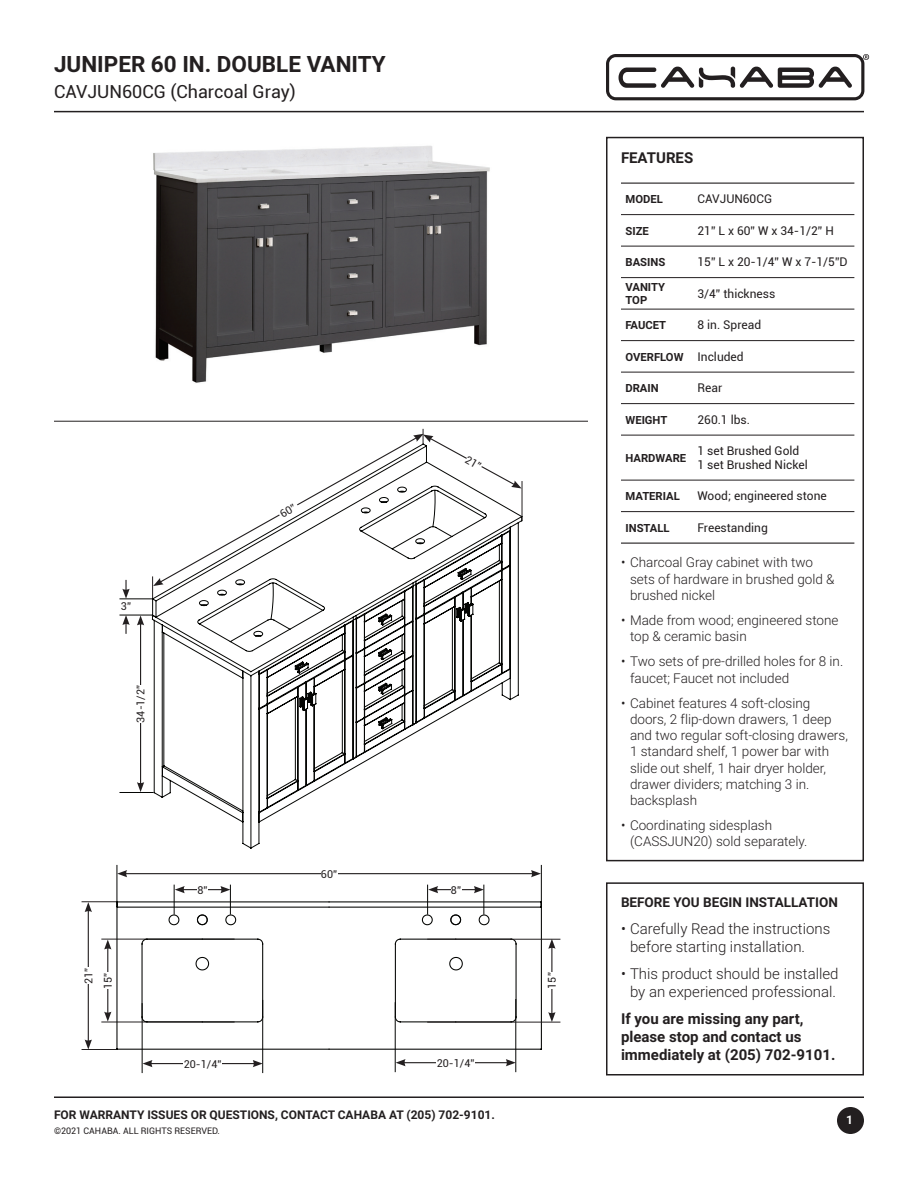
<style>
.page{position:relative;width:918px;height:1188px;background:#fff}
.page>*{position:absolute;margin:0;border:0;box-sizing:border-box;transform-origin:0 0}
.t1{font:700 22.5px "Roboto";color:#231f20}
.t2{font:18px "Roboto";color:#231f20}
.t3{font:300 15px/18px "Roboto";color:#231f20}
.t4{font:700 15px/18px "Roboto";color:#231f20}
.t5{font:300 13.5px/16.2px "Roboto";color:#231f20}
.t6{font:700 13.5px "Roboto";color:#231f20}
.t7{font:12px/14.4px "Roboto";color:#231f20}
.t8{font:700 12px "Roboto";color:#231f20}
.t9{font:700 12px "Roboto";color:#fff}
.t10{font:700 11.25px/13.5px "Roboto";color:#231f20}
.t11{font:10.8px "Roboto";color:#231f20}
.t12{font:9px "Roboto";color:#231f20}
.s1{font-weight:400;font-size:12px}
</style>
<div class="page">
<svg style="left:606px;top:54px;width:263px;height:46px"></svg>
<hr style="left:54px;top:111px;width:810px;height:1px;background:#231f20">
<hr style="left:54px;top:1096px;width:810px;height:2px;background:#231f20">
<div style="left:837px;top:1107px;width:27px;height:27px;background:#231f20;border-radius:50%"></div>
<div style="left:606px;top:882px;width:258px;height:194px;border:2px solid #231f20"></div>
<img style="left:153px;top:145px;width:337px;height:238px">
<hr style="left:621px;top:214px;width:72px;height:1px;background:#231f20">
<hr style="left:693px;top:214px;width:161px;height:1px;background:#231f20">
<hr style="left:621px;top:246px;width:72px;height:1px;background:#231f20">
<hr style="left:693px;top:246px;width:161px;height:1px;background:#231f20">
<hr style="left:621px;top:277px;width:72px;height:1px;background:#231f20">
<hr style="left:693px;top:277px;width:161px;height:1px;background:#231f20">
<hr style="left:621px;top:309px;width:72px;height:1px;background:#231f20">
<hr style="left:693px;top:309px;width:161px;height:1px;background:#231f20">
<hr style="left:621px;top:340px;width:72px;height:1px;background:#231f20">
<hr style="left:693px;top:340px;width:161px;height:1px;background:#231f20">
<hr style="left:621px;top:372px;width:72px;height:1px;background:#231f20">
<hr style="left:693px;top:372px;width:161px;height:1px;background:#231f20">
<hr style="left:621px;top:403px;width:72px;height:1px;background:#231f20">
<hr style="left:693px;top:403px;width:161px;height:1px;background:#231f20">
<hr style="left:621px;top:435px;width:72px;height:1px;background:#231f20">
<hr style="left:693px;top:435px;width:161px;height:1px;background:#231f20">
<hr style="left:621px;top:480px;width:72px;height:1px;background:#231f20">
<hr style="left:693px;top:480px;width:161px;height:1px;background:#231f20">
<hr style="left:621px;top:511px;width:72px;height:1px;background:#231f20">
<hr style="left:693px;top:511px;width:161px;height:1px;background:#231f20">
<hr style="left:621px;top:183px;width:72px;height:1px;background:#231f20">
<hr style="left:693px;top:183px;width:161px;height:1px;background:#231f20">
<hr style="left:621px;top:543px;width:72px;height:1px;background:#231f20">
<hr style="left:693px;top:543px;width:161px;height:1px;background:#231f20">
<div style="left:606px;top:137px;width:258px;height:724px;border:2px solid #231f20"></div>
<hr style="left:54px;top:421px;width:534px;height:1px;background:#231f20">
<hr style="left:140px;top:623px;width:1px;height:161px;background:#231f20">
<svg style="left:137px;top:616px;width:7px;height:9px"></svg>
<svg style="left:137px;top:782px;width:7px;height:10px"></svg>
<div style="left:137px;top:685px;width:8px;height:38px;background:#fff"></div>
<hr style="left:120px;top:792px;width:33px;height:1px;background:#040503">
<hr style="left:120px;top:598px;width:32px;height:1px;background:#040503">
<hr style="left:120px;top:615px;width:32px;height:1px;background:#040503">
<svg style="left:122px;top:580px;width:8px;height:19px"></svg>
<svg style="left:122px;top:615px;width:8px;height:19px"></svg>
<svg style="left:151px;top:481px;width:372px;height:368px"></svg>
<hr style="left:125px;top:873px;width:408px;height:1px;background:#231f20">
<svg style="left:531px;top:870px;width:10px;height:7px"></svg>
<svg style="left:118px;top:870px;width:9px;height:7px"></svg>
<div style="left:321px;top:870px;width:16px;height:8px;background:#fff"></div>
<hr style="left:150px;top:1063px;width:105px;height:1px;background:#231f20">
<svg style="left:253px;top:1060px;width:9px;height:7px"></svg>
<svg style="left:143px;top:1060px;width:10px;height:7px"></svg>
<div style="left:184px;top:1060px;width:38px;height:8px;background:#fff"></div>
<hr style="left:262px;top:1000px;width:1px;height:73px;background:#040503">
<hr style="left:142px;top:1004px;width:1px;height:69px;background:#040503">
<hr style="left:541px;top:865px;width:1px;height:40px;background:#040503">
<hr style="left:117px;top:865px;width:1px;height:40px;background:#040503">
<hr style="left:101px;top:939px;width:134px;height:1px;background:#231f20">
<hr style="left:101px;top:1022px;width:134px;height:1px;background:#231f20">
<hr style="left:82px;top:901px;width:35px;height:1px;background:#231f20">
<hr style="left:88px;top:910px;width:1px;height:132px;background:#231f20">
<svg style="left:85px;top:902px;width:7px;height:10px"></svg>
<svg style="left:85px;top:1039px;width:7px;height:10px"></svg>
<div style="left:84px;top:968px;width:8px;height:16px;background:#fff"></div>
<hr style="left:82px;top:1049px;width:35px;height:1px;background:#231f20">
<svg style="left:517px;top:901px;width:26px;height:149px"></svg>
<hr style="left:403px;top:1062px;width:105px;height:1px;background:#231f20">
<svg style="left:506px;top:1059px;width:9px;height:7px"></svg>
<svg style="left:396px;top:1059px;width:10px;height:7px"></svg>
<div style="left:437px;top:1059px;width:38px;height:8px;background:#fff"></div>
<hr style="left:515px;top:1000px;width:1px;height:72px;background:#040503">
<hr style="left:395px;top:1003px;width:1px;height:69px;background:#040503">
<hr style="left:427px;top:939px;width:133px;height:1px;background:#231f20">
<hr style="left:427px;top:1022px;width:133px;height:1px;background:#231f20">
<hr style="left:551px;top:946px;width:1px;height:68px;background:#231f20">
<svg style="left:548px;top:939px;width:8px;height:10px"></svg>
<svg style="left:548px;top:1012px;width:8px;height:10px"></svg>
<div style="left:548px;top:972px;width:8px;height:17px;background:#fff"></div>
<svg style="left:104px;top:885px;width:413px;height:166px"></svg>
<svg style="left:152px;top:429px;width:370px;height:357px"></svg>
<h1 class="t1" style="left:54px;top:48px;width:333px">JUNIPER 60 IN. DOUBLE VANITY</h1>
<h2 class="t2" style="left:54px;top:79px;width:243px">CAVJUN60CG (Charcoal Gray)</h2>
<p class="t11" style="left:121px;top:599px;width:12px">3”</p>
<p class="t11" style="left:133px;top:723px;width:39px;rotate:-90deg">34-1/2”</p>
<p class="t11" style="left:81px;top:984px;width:18px;rotate:-90deg">21”</p>
<p class="t11" style="left:100px;top:989px;width:18px;rotate:-90deg">15”</p>
<p class="t11" style="left:198px;top:883px;width:12px">8”</p>
<p class="t11" style="left:184px;top:1056px;width:39px">20-1/4”</p>
<p class="t11" style="left:321px;top:866px;width:18px">60”</p>
<p class="t11" style="left:451px;top:883px;width:12px">8”</p>
<p class="t11" style="left:437px;top:1055px;width:39px">20-1/4”</p>
<p class="t8" style="left:54px;top:1106px;width:442px">FOR WARRANTY ISSUES OR QUESTIONS, CONTACT CAHABA AT (205) 702-9101.</p>
<p class="t12" style="left:54px;top:1124px;width:168px">©2021 CAHABA. ALL RIGHTS RESERVED.</p>
<p class="t11" style="left:545px;top:989px;width:18px;rotate:-90deg">15”</p>
<p class="t4" style="left:621px;top:148px;width:74px">FEATURES</p>
<p class="t10" style="left:626px;top:192px;width:39px">MODEL</p>
<p class="t7" style="left:698px;top:191px;width:76px">CAVJUN60CG</p>
<p class="t10" style="left:626px;top:223px;width:25px">SIZE</p>
<p class="t7" style="left:698px;top:223px;width:138px">21” L x 60” W x 34-1/2” H</p>
<p class="t10" style="left:626px;top:255px;width:41px">BASINS</p>
<p class="t7" style="left:698px;top:254px;width:152px">15” L x 20-1/4” W x 7-1/5”D</p>
<p class="t10" style="left:626px;top:280px;width:41px">VANITY<br>TOP</p>
<p class="t7" style="left:698px;top:286px;width:79px">3/4” thickness</p>
<p class="t10" style="left:626px;top:318px;width:42px">FAUCET</p>
<p class="t7" style="left:698px;top:317px;width:65px">8 in. Spread</p>
<p class="t10" style="left:626px;top:349px;width:120px">OVERFLOW <span class="s1">Included</span></p>
<p class="t10" style="left:626px;top:381px;width:35px">DRAIN</p>
<p class="t7" style="left:698px;top:380px;width:26px">Rear</p>
<p class="t10" style="left:626px;top:412px;width:43px">WEIGHT</p>
<p class="t7" style="left:698px;top:412px;width:54px">260.1 lbs.</p>
<p class="t10" style="left:626px;top:451px;width:62px">HARDWARE</p>
<p class="t7" style="left:698px;top:443px;width:112px">1 set Brushed Gold<br>1 set Brushed Nickel</p>
<p class="t10" style="left:626px;top:489px;width:56px">MATERIAL</p>
<p class="t7" style="left:698px;top:488px;width:131px">Wood; engineered stone</p>
<p class="t10" style="left:626px;top:520px;width:46px">INSTALL</p>
<p class="t7" style="left:698px;top:520px;width:72px">Freestanding</p>
<p class="t5" style="left:630px;top:554px;width:206px;text-indent:-9px">• Charcoal Gray cabinet with two sets of hardware in brushed gold &amp; brushed nickel</p>
<p class="t5" style="left:630px;top:612px;width:210px;text-indent:-9px">• Made from wood; engineered stone top &amp; ceramic basin</p>
<p class="t5" style="left:630px;top:653px;width:215px;text-indent:-9px">• Two sets of pre-drilled holes for 8 in. faucet; Faucet not included</p>
<p class="t5" style="left:630px;top:694px;width:219px;text-indent:-9px">• Cabinet features 4 soft-closing doors, 2 flip-down drawers, 1 deep and two regular soft-closing drawers,<br>1 standard shelf, 1 power bar with slide out shelf, 1 hair dryer holder, drawer dividers; matching 3 in. backsplash</p>
<p class="t5" style="left:630px;top:817px;width:179px;text-indent:-9px">• Coordinating sidesplash (CASSJUN20) sold separately.</p>
<p class="t6" style="left:621px;top:893px;width:219px">BEFORE YOU BEGIN INSTALLATION</p>
<p class="t3" style="left:630px;top:920px;width:202px;text-indent:-9px">• Carefully Read the instructions before starting installation.</p>
<p class="t3" style="left:621px;top:965px;width:219px;text-align:center">• This product should be installed by an experienced professional.</p>
<p class="t4" style="left:621px;top:1010px;width:216px">If you are missing any part, please stop and contact us immediately at (205) 702-9101.</p>
<p class="t9" style="left:846px;top:1111px;width:8px">1</p>
</div>
